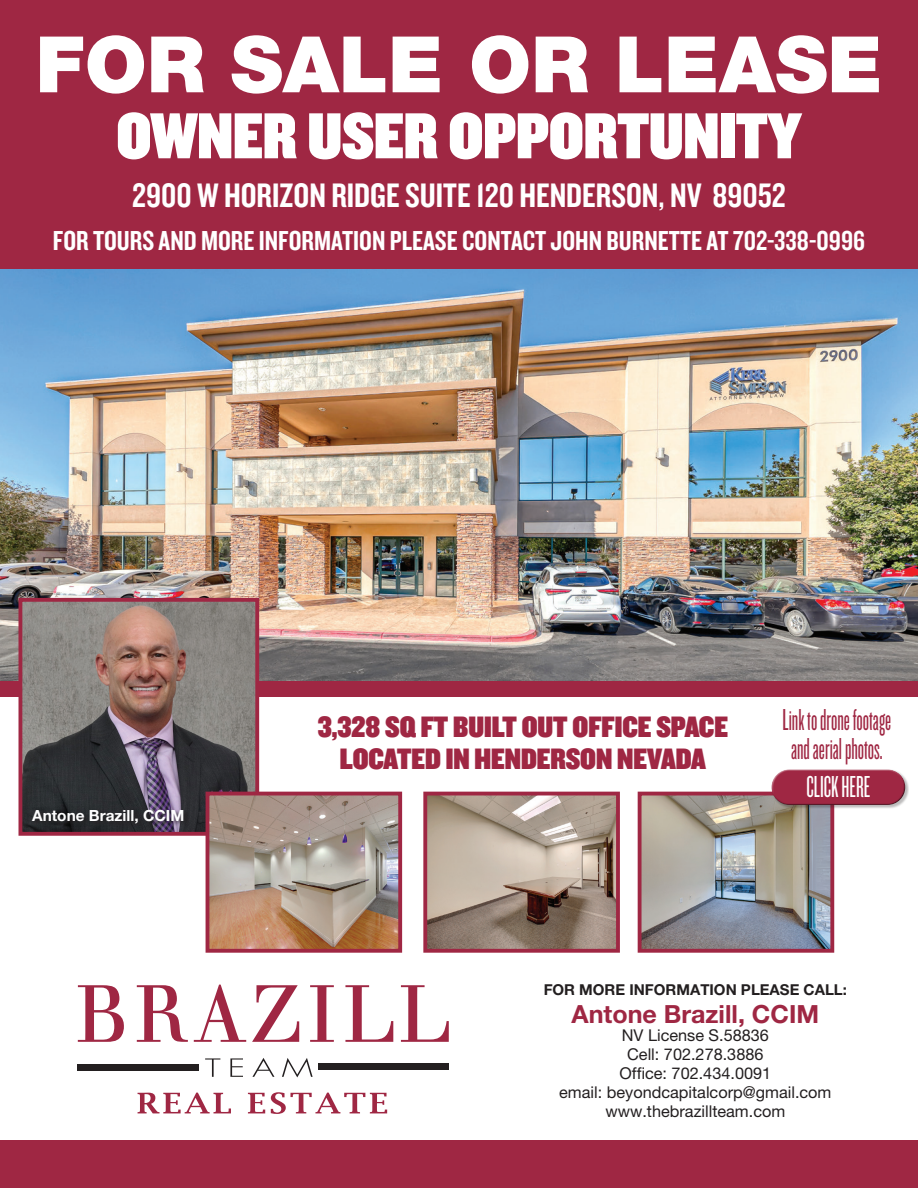
<style>
.page{position:relative;width:918px;height:1188px;background:#fff}
.page>*{position:absolute;margin:0;border:0;box-sizing:border-box;transform-origin:0 0}
.t1{font:900 78px "Helvetica Neue LT Pro";color:#fff}
.t2{font:67.5px "Knockout HTF90 Ultmt Welterwt";color:#fff}
.t3{font:35.25px "Knockout HTF49 Liteweight";color:#fff}
.t4{font:31.5px/28.5px "Knockout HTF26 Junior Flyweight";color:#9f2743}
.t5{font:31.5px "Knockout HTF26 Junior Flyweight";color:#fff}
.t6{font:30.75px/31.5px "Knockout HTF90 Ultmt Welterwt";color:#9f2743;text-align:center}
.t7{font:28.5px "Knockout HTF49 Liteweight";color:#fff}
.t8{font:700 25.05px "Helvetica Neue LT Pro";color:#9f2743}
.t9{font:16.35px/18.8px "Helvetica Neue LT Pro";color:#231f20;text-align:center}
.t10{font:700 15.45px "Helvetica Neue LT Pro";color:#fff}
.t11{font:700 15px "Helvetica Neue LT Pro";color:#231f20}
</style>
<div class="page">
<img style="left:0;top:268px;width:918px;height:413px">
<div style="left:0;top:0;width:918px;height:268px;background:#9f2743"></div>
<div style="left:0;top:1140px;width:918px;height:48px;background:#9f2743"></div>
<div style="left:0;top:681px;width:918px;height:15px;background:#9f2743"></div>
<img style="left:24px;top:603px;width:230px;height:228px">
<div style="left:19px;top:598px;width:240px;height:238px;border:4px solid #9f2743"></div>
<div style="left:32px;top:809px;width:158px;height:21px;background:#231f20;opacity:.75"></div>
<svg style="left:78px;top:985px;width:46px;height:57px"></svg>
<svg style="left:137px;top:985px;width:51px;height:57px"></svg>
<svg style="left:194px;top:985px;width:52px;height:57px"></svg>
<svg style="left:252px;top:985px;width:47px;height:57px"></svg>
<svg style="left:310px;top:985px;width:24px;height:57px"></svg>
<svg style="left:345px;top:985px;width:48px;height:57px"></svg>
<svg style="left:401px;top:985px;width:48px;height:57px"></svg>
<div style="left:77px;top:1064px;width:121px;height:7px;background:#231f20"></div>
<div style="left:318px;top:1063px;width:130px;height:7px;background:#231f20"></div>
<svg style="left:205px;top:1058px;width:15px;height:19px"></svg>
<svg style="left:230px;top:1058px;width:13px;height:19px"></svg>
<svg style="left:252px;top:1058px;width:22px;height:19px"></svg>
<svg style="left:282px;top:1058px;width:31px;height:19px"></svg>
<svg style="left:138px;top:1093px;width:93px;height:20px"></svg>
<svg style="left:248px;top:1093px;width:17px;height:20px"></svg>
<svg style="left:271px;top:1092px;width:116px;height:22px"></svg>
<img style="left:211px;top:797px;width:186px;height:151px">
<div style="left:206px;top:792px;width:196px;height:161px;border:4px solid #9f2743"></div>
<img style="left:428px;top:797px;width:187px;height:151px">
<div style="left:423px;top:792px;width:197px;height:161px;border:4px solid #9f2743"></div>
<img style="left:643px;top:797px;width:186px;height:151px">
<div style="left:638px;top:792px;width:196px;height:161px;border:4px solid #9f2743"></div>
<div style="left:771px;top:769px;width:138px;height:40px;background:#231f20;opacity:.3"></div>
<div style="left:770px;top:767px;width:136px;height:28px;background:#fff;opacity:.75"></div>
<div style="left:771px;top:775px;width:135px;height:31px;background:#231f20;opacity:.75"></div>
<h1 class="t1" style="left:36px;top:18px;width:848px">FOR SALE OR LEASE</h1>
<h2 class="t2" style="left:117px;top:100px;width:686px">OWNER USER OPPORTUNITY</h2>
<h3 class="t3" style="left:132px;top:177px;width:655px">2900 W HORIZON RIDGE SUITE 120 HENDERSON, NV 89052</h3>
<h3 class="t7" style="left:53px;top:227px;width:814px">FOR TOURS AND MORE INFORMATION PLEASE CONTACT JOHN BURNETTE AT 702-338-0996</h3>
<p class="t10" style="left:32px;top:805px;width:154px">Antone Brazill, CCIM</p>
<h3 class="t6" style="left:318px;top:712px;width:412px">3,328 SQ FT BUILT OUT OFFICE SPACE<br>LOCATED IN HENDERSON NEVADA</h3>
<h3 class="t4" style="left:782px;top:707px;width:110px">Link to drone footage and aerial photos.</h3>
<h3 class="t5" style="left:806px;top:772px;width:66px">CLICK HERE</h3>
<p class="t11" style="left:544px;top:980px;width:305px">FOR MORE INFORMATION PLEASE CALL:</p>
<h3 class="t8" style="left:572px;top:998px;width:249px">Antone Brazill, CCIM</h3>
<p class="t9" style="left:559px;top:1026px;width:274px">NV License S.58836<br>Cell: 702.278.3886<br>Office: 702.434.0091<br>email: beyondcapitalcorp@gmail.com www.thebrazillteam.com</p>
</div>
